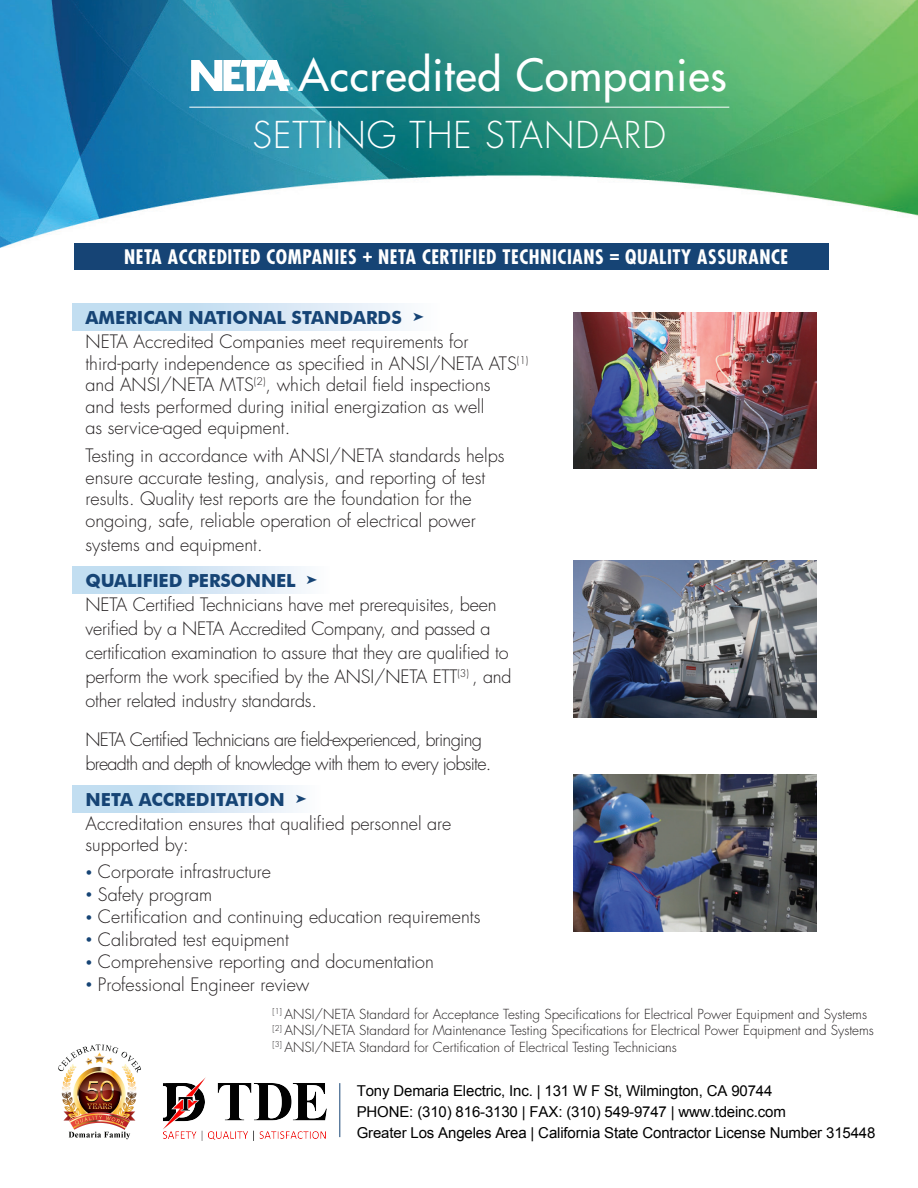
<style>
.page{position:relative;width:918px;height:1188px;background:#fff}
.page>*{position:absolute;margin:0;border:0;box-sizing:border-box;transform-origin:0 0}
.t1{font:43.2px "Futura";letter-spacing:.02em;color:#fff}
.t2{font:300 36px "Futura";letter-spacing:.03em;color:#fff}
.t3{font:700 condensed 19.5px "Futura";letter-spacing:.03em;color:#fff}
.t4{font:300 18px/21.6px "Futura";color:#231f20}
.t5{font:300 18px/24px "Futura";letter-spacing:-.04em;color:#231f20}
.t6{font:700 18px "Futura BT";color:#164475}
.t7{font:15px/21px "Arial";letter-spacing:-.01em;color:#000}
.t8{font:300 13.5px/16.5px "Futura";color:#231f20}
.s1{font-weight:400;font-size:12px;color:#164475}
</style>
<div class="page">
<img style="left:0;top:0;width:918px;height:248px">
<div style="left:72px;top:304px;width:369px;height:27px;background:linear-gradient(to right,#b5d7ee,#f7f8fc)"></div>
<div style="left:72px;top:567px;width:259px;height:27px;background:linear-gradient(to right,#b5d7ee,#f7f8fc)"></div>
<div style="left:72px;top:785px;width:250px;height:27px;background:linear-gradient(to right,#b5d7ee,#f7f8fc)"></div>
<img style="left:574px;top:312px;width:243px;height:157px">
<img style="left:574px;top:775px;width:243px;height:157px">
<img style="left:574px;top:561px;width:243px;height:156px">
<div style="left:74px;top:243px;width:755px;height:27px;background:#164475"></div>
<hr style="left:189px;top:107px;width:540px;height:1px;background:#fff">
<svg style="left:191px;top:60px;width:102px;height:31px"></svg>
<img style="left:163px;top:1077px;width:164px;height:64px">
<hr style="left:339px;top:1083px;width:1px;height:54px;background:#164475">
<img style="left:58px;top:1044px;width:83px;height:96px">
<h1 class="t1" style="left:299px;top:47px;width:430px">Accredited Companies</h1>
<h2 class="t2" style="left:253px;top:112px;width:415px">SETTING THE STANDARD</h2>
<p class="t3" style="left:124px;top:244px;width:666px">NETA ACCREDITED COMPANIES + NETA CERTIFIED TECHNICIANS = QUALITY ASSURANCE</p>
<p class="t6" style="left:86px;top:307px;width:340px">AMERICAN NATIONAL STANDARDS ➤</p>
<p class="t4" style="left:86px;top:331px;width:444px">NETA Accredited Companies meet requirements for third-party independence as specified in ANSI/NETA ATS<sup>(1) </sup>and ANSI/NETA MTS<sup>(2)</sup>, which detail field inspections<br>and tests performed during initial energization as well<br>as service-aged equipment.</p>
<p class="t4" style="left:86px;top:445px;width:421px">Testing in accordance with ANSI/NETA standards helps ensure accurate testing, analysis, and reporting of test results. Quality test reports are the foundation for the ongoing, safe, reliable operation of electrical power</p>
<p class="t4" style="left:86px;top:534px;width:179px">systems and equipment.</p>
<p class="t6" style="left:86px;top:569px;width:234px">QUALIFIED PERSONNEL ➤</p>
<p class="t4" style="left:85px;top:592px;width:428px;line-height:24px">NETA Certified Technicians have met prerequisites, been verified by a NETA Accredited Company, and passed a certification examination to assure that they are qualified to perform the work specified by the ANSI/NETA ETT<sup>(3)</sup> , and other related industry standards.</p>
<p class="t5" style="left:85px;top:727px;width:407px">NETA Certified Technicians are field-experienced, bringing breadth and depth of knowledge with them to every jobsite.</p>
<p class="t6" style="left:85px;top:788px;width:223px">NETA ACCREDITATION ➤</p>
<p class="t4" style="left:86px;top:813px;width:367px">Accreditation ensures that qualified personnel are supported by:</p>
<p class="t4" style="left:86px;top:861px;width:187px"><span class="s1">•</span> Corporate infrastructure</p>
<p class="t4" style="left:86px;top:884px;width:128px"><span class="s1">•</span> Safety program</p>
<p class="t4" style="left:86px;top:906px;width:396px"><span class="s1">•</span> Certification and continuing education requirements</p>
<p class="t4" style="left:86px;top:929px;width:205px"><span class="s1">•</span> Calibrated test equipment</p>
<p class="t4" style="left:86px;top:951px;width:350px"><span class="s1">•</span> Comprehensive reporting and documentation</p>
<p class="t4" style="left:86px;top:974px;width:225px"><span class="s1">•</span> Professional Engineer review</p>
<p class="t8" style="left:272px;top:1006px;width:603px"><sup>[1]</sup> ANSI/NETA Standard for Acceptance Testing Specifications for Electrical Power Equipment and Systems <sup>[2]</sup> ANSI/NETA Standard for Maintenance Testing Specifications for Electrical Power Equipment and Systems <sup>[3]</sup> ANSI/NETA Standard for Certification of Electrical Testing Technicians</p>
<p class="t7" style="left:357px;top:1080px;width:520px">Tony Demaria Electric, Inc. | 131 W F St, Wilmington, CA 90744<br>PHONE: (310) 816-3130 | FAX: (310) 549-9747 | www.tdeinc.com<br>Greater Los Angeles Area | California State Contractor License Number 315448</p>
</div>
